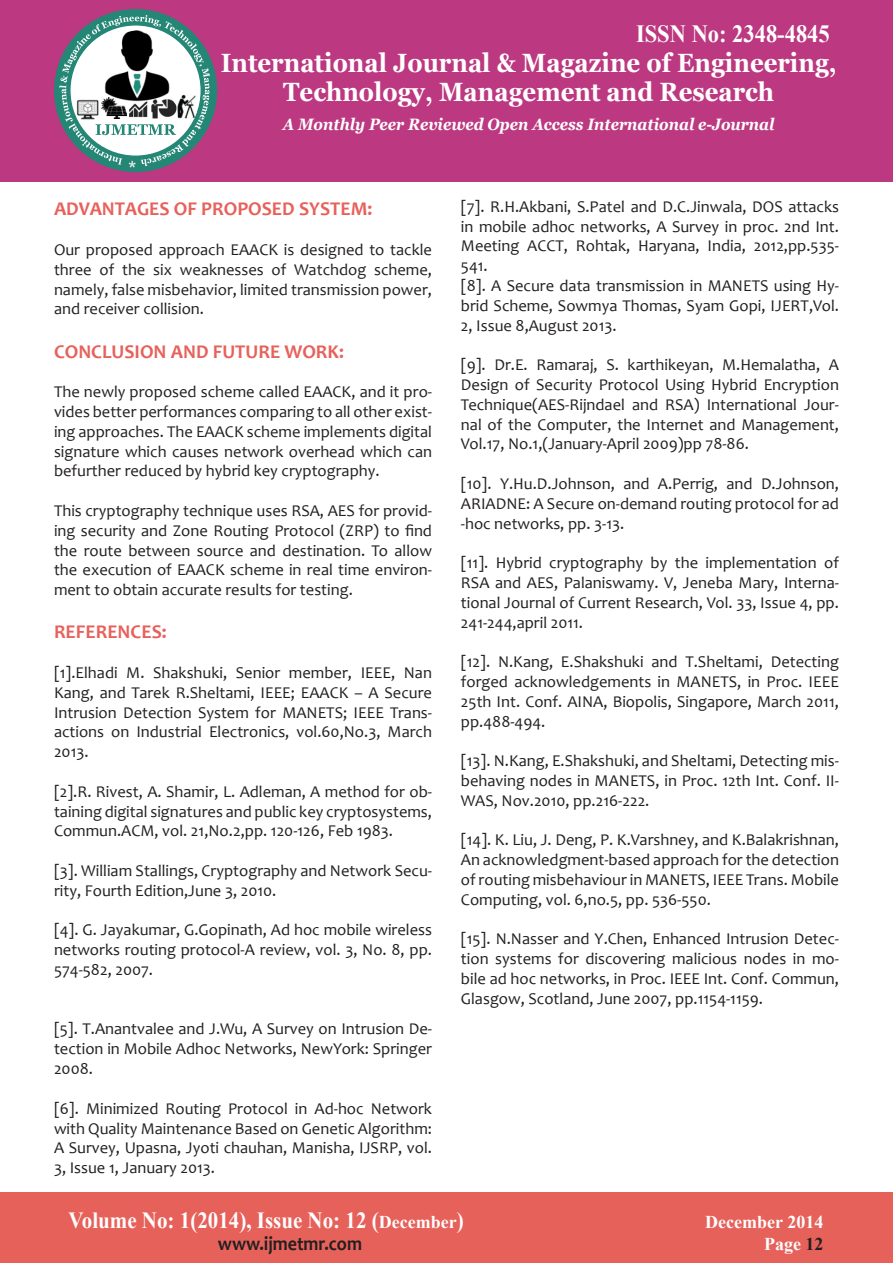
<style>
.page{position:relative;width:893px;height:1263px;background:#fff}
.page>*{position:absolute;margin:0;border:0;box-sizing:border-box;transform-origin:0 0}
.t1{font:700 26.4px/28.8px "Georgia";color:#fff;text-align:center;scale:.91 1}
.t2{font:700 24.75px "Times New Roman";color:#fff;scale:.91 1}
.t3{font:700 23.1px "Times New Roman";color:#fff;scale:.91 1}
.t4{font:700 19.8px "Candara";color:#231f20;scale:.91 1}
.t5{font:700 19.5px "Candara";color:#e7615b}
.t6{font:700 18px "Times New Roman";color:#fff}
.t7{font:16.5px/19.8px "Candara";color:#231f20;text-align:justify}
.t8{font:italic 700 16.5px "Georgia";color:#fff;scale:.91 1}
.s1{font-size:18px}
.s2{color:#231f20}
</style>
<div class="page">
<div style="left:0;top:1193px;width:893px;height:70px;background:#e7615b"></div>
<div style="left:0;top:0;width:893px;height:182px;background:#bc3981"></div>
<div style="left:54px;top:9px;width:163px;height:163px;background:#248675;border-radius:50%"></div>
<svg style="left:59px;top:15px;width:151px;height:153px"></svg>
<img style="left:150px;top:97px;width:27px;height:23px">
<img style="left:177px;top:94px;width:21px;height:26px">
<img style="left:102px;top:30px;width:72px;height:73px">
<img style="left:75px;top:99px;width:25px;height:21px">
<img style="left:102px;top:97px;width:25px;height:21px">
<h2 class="t2" style="left:636px;top:16px;width:214px">ISSN No: 2348-4845</h2>
<h1 class="t1" style="left:221px;top:49px;width:678px">International Journal &amp; Magazine of Engineering,<br>Technology, Management and Research</h1>
<p class="t8" style="left:283px;top:113px;width:542px">A Monthly Peer Reviewed Open Access International e-Journal</p>
<p class="t5" style="left:54px;top:197px;width:320px">ADVANTAGES OF PROPOSED SYSTEM:</p>
<p class="t7" style="left:54px;top:240px;width:379px">Our proposed approach EAACK is designed to tackle three of the six weaknesses of Watchdog scheme, namely, false misbehavior, limited transmission power, and receiver collision.</p>
<p class="t5" style="left:54px;top:339px;width:291px">CONCLUSION AND FUTURE WORK:</p>
<p class="t7" style="left:54px;top:382px;width:380px">The newly proposed scheme called EAACK, and it pro&shy;vides better performances comparing to all other exist&shy;ing approaches. The EAACK scheme implements digital signature which causes network overhead which can befurther reduced by hybrid key cryptography.</p>
<p class="t7" style="left:54px;top:501px;width:380px">This cryptography technique uses RSA, AES for provid&shy;ing security and Zone Routing Protocol (ZRP) to find the route between source and destination. To allow the execution of EAACK scheme in real time environ&shy;ment to obtain accurate results for testing.</p>
<p class="t5" style="left:54px;top:620px;width:114px">REFERENCES:</p>
<p class="t7" style="left:54px;top:663px;width:380px">[1].Elhadi M. Shakshuki, Senior member, IEEE, Nan Kang, and Tarek R.Sheltami, IEEE; EAACK – A Secure Intrusion Detection System for MANETS; IEEE Trans&shy;actions on Industrial Electronics, vol.60,No.3, March 2013.</p>
<p class="t7" style="left:54px;top:781px;width:380px">[2].R. Rivest, A. Shamir, L. Adleman, A method for ob&shy;taining digital signatures and public key cryptosystems, Commun.ACM, vol. 21,No.2,pp. 120-126, Feb 1983.</p>
<p class="t7" style="left:54px;top:861px;width:380px">[3]. William Stallings, Cryptography and Network Secu&shy;rity, Fourth Edition,June 3, 2010.</p>
<p class="t7" style="left:54px;top:920px;width:379px">[4]. G. Jayakumar, G.Gopinath, Ad hoc mobile wireless networks routing protocol-A review, vol. 3, No. 8, pp.<br>574-582, 2007.</p>
<p class="t7" style="left:54px;top:1019px;width:380px">[5]. T.Anantvalee and J.Wu, A Survey on Intrusion De&shy;tection in Mobile Adhoc Networks, NewYork: Springer 2008.</p>
<p class="t7" style="left:54px;top:1098px;width:379px">[6]. Minimized Routing Protocol in Ad-hoc Network with Quality Maintenance Based on Genetic Algorithm:<br>A Survey, Upasna, Jyoti chauhan, Manisha, IJSRP, vol.<br>3, Issue 1, January 2013.</p>
<p class="t7" style="left:461px;top:196px;width:380px;text-align:left">[7]. R.H.Akbani, S.Patel and D.C.Jinwala, DOS attacks in mobile adhoc networks, A Survey in proc. 2nd Int.<br>Meeting ACCT, Rohtak, Haryana, India, 2012,pp.535- 541.<br>[8]. A Secure data transmission in MANETS using Hy&shy;brid Scheme, Sowmya Thomas, Syam Gopi, IJERT,Vol.<br>2, Issue 8,August 2013.</p>
<p class="t7" style="left:461px;top:355px;width:380px">[9]. Dr.E. Ramaraj, S. karthikeyan, M.Hemalatha, A Design of Security Protocol Using Hybrid Encryption Technique(AES-Rijndael and RSA) International Jour&shy;nal of the Computer, the Internet and Management, Vol.17, No.1,(January-April 2009)pp 78-86.</p>
<p class="t7" style="left:461px;top:474px;width:380px">[10]. Y.Hu.D.Johnson, and A.Perrig, and D.Johnson, ARIADNE: A Secure on-demand routing protocol for ad -hoc networks, pp. 3-13.</p>
<p class="t7" style="left:461px;top:553px;width:380px">[11]. Hybrid cryptography by the implementation of RSA and AES, Palaniswamy. V, Jeneba Mary, Interna&shy;tional Journal of Current Research, Vol. 33, Issue 4, pp.<br>241-244,april 2011.</p>
<p class="t7" style="left:461px;top:652px;width:380px">[12]. N.Kang, E.Shakshuki and T.Sheltami, Detecting forged acknowledgements in MANETS, in Proc. IEEE 25th Int. Conf. AINA, Biopolis, Singapore, March 2011, pp.488-494.</p>
<p class="t7" style="left:461px;top:751px;width:380px">[13]. N.Kang, E.Shakshuki, and Sheltami, Detecting mis&shy;behaving nodes in MANETS, in Proc. 12th Int. Conf. II-WAS, Nov.2010, pp.216-222.</p>
<p class="t7" style="left:461px;top:830px;width:380px">[14]. K. Liu, J. Deng, P. K.Varshney, and K.Balakrishnan, An acknowledgment-based approach for the detection of routing misbehaviour in MANETS, IEEE Trans. Mobile Computing, vol. 6,no.5, pp. 536-550.</p>
<p class="t7" style="left:461px;top:929px;width:380px">[15]. N.Nasser and Y.Chen, Enhanced Intrusion Detec&shy;tion systems for discovering malicious nodes in mo&shy;bile ad hoc networks, in Proc. IEEE Int. Conf. Commun, Glasgow, Scotland, June 2007, pp.1154-1159.</p>
<h3 class="t3" style="left:69px;top:1204px;width:436px">Volume No: 1(2014), Issue No: 12 (<span class="s1">December</span>)</h3>
<p class="t6" style="left:705px;top:1210px;width:120px">December 2014</p>
<p class="t4" style="left:218px;top:1231px;width:160px">www.ijmetmr.com</p>
<p class="t6" style="left:764px;top:1231px;width:61px">Page <span class="s2">12</span></p>
</div>
